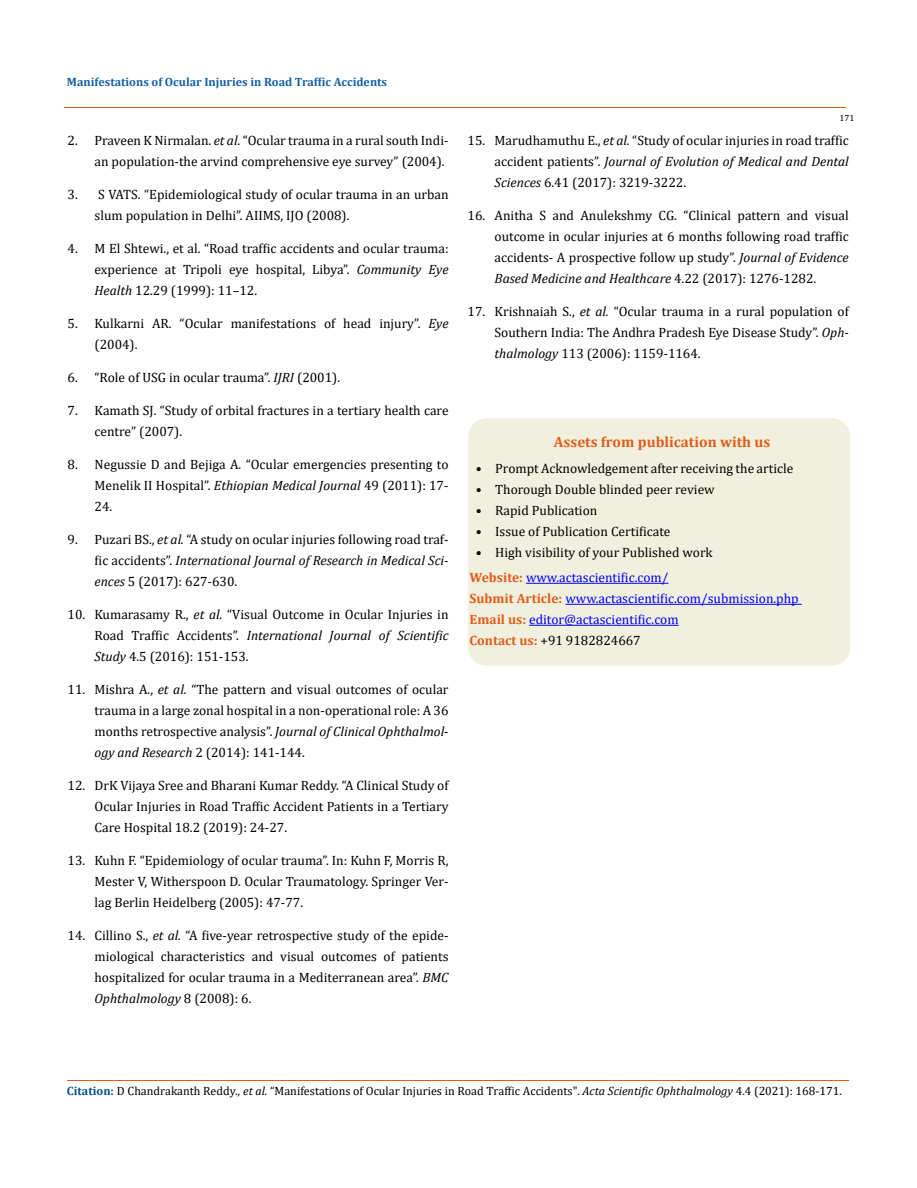
<style>
.page{position:relative;width:917px;height:1188px;background:#fff}
.page>*{position:absolute;margin:0;border:0;box-sizing:border-box;transform-origin:0 0}
.t1{font:700 15px "Cambria";color:#e05d1a}
.t2{font:13.5px/21px "Cambria";color:#000;text-align:justify}
.t3{font:13.5px/21px "Cambria";color:#00f}
.t4{font:12px "Cambria";color:#000}
.t5{font:700 12px "Cambria";color:#1560a6}
.t6{font:9px "Cambria";color:#000}
.s1{font-style:italic}
.s2{font-weight:700;color:#e05d1a}
.s3{color:#000}
.s4{font-weight:700;color:#035089}
</style>
<div class="page">
<hr style="left:64px;top:108px;width:781px;height:1px;background:#e05d1a">
<hr style="left:67px;top:1080px;width:781px;height:1px;background:#e05d1a">
<div style="left:469px;top:419px;width:380px;height:246px;background:#f1f0de;border-radius:18px"></div>
<div style="left:468px;top:418px;width:382px;height:248px;border:2px solid #f1f0de;border-radius:18px"></div>
<hr style="left:526px;top:583px;width:142px;height:1px;background:#00f">
<hr style="left:565px;top:604px;width:236px;height:1px;background:#00f">
<hr style="left:529px;top:625px;width:149px;height:1px;background:#00f">
<p class="t5" style="left:67px;top:73px;width:322px">Manifestations of Ocular Injuries in Road Traffic Accidents</p>
<p class="t2" style="left:68px;top:130px;width:382px;text-align:right">2. Praveen K Nirmalan. <span class="s1">et al</span>. “Ocular trauma in a rural south Indi&shy;an population-the arvind comprehensive eye survey” (2004).</p>
<p class="t2" style="left:94px;top:184px;width:355px;text-indent:-27px">3. S VATS. “Epidemiological study of ocular trauma in an urban slum population in Delhi”. AIIMS, IJO (2008).</p>
<p class="t2" style="left:94px;top:238px;width:355px;text-indent:-27px">4. M El Shtewi., et al. “Road traffic accidents and ocular trauma: experience at Tripoli eye hospital, Libya”. <span class="s1">Community Eye Health</span> 12.29 (1999): 11–12.</p>
<p class="t2" style="left:94px;top:313px;width:355px;text-indent:-27px">5. Kulkarni AR. “Ocular manifestations of head injury”. <span class="s1">Eye </span>(2004).</p>
<p class="t2" style="left:68px;top:367px;width:274px">6. “Role of USG in ocular trauma”. <span class="s1">IJRI</span> (2001).</p>
<p class="t2" style="left:94px;top:400px;width:355px;text-indent:-27px">7. Kamath SJ. “Study of orbital fractures in a tertiary health care centre” (2007).</p>
<p class="t2" style="left:94px;top:454px;width:355px;text-indent:-27px">8. Negussie D and Bejiga A. “Ocular emergencies presenting to Menelik II Hospital”. <span class="s1">Ethiopian Medical Journal</span> 49 (2011): 17- 24.</p>
<p class="t2" style="left:94px;top:529px;width:355px;text-indent:-27px">9. Puzari BS., <span class="s1">et al.</span> “A study on ocular injuries following road traf&shy;fic accidents”. <span class="s1">International Journal of Research in Medical Sci&shy;ences</span> 5 (2017): 627-630.</p>
<p class="t2" style="left:94px;top:604px;width:355px;text-indent:-27px">10. Kumarasamy R., <span class="s1">et al.</span> “Visual Outcome in Ocular Injuries in Road Traffic Accidents”. <span class="s1">International Journal of Scientific Study</span> 4.5 (2016): 151-153.</p>
<p class="t2" style="left:94px;top:679px;width:355px;text-indent:-27px">11. Mishra A., <span class="s1">et al.</span> “The pattern and visual outcomes of ocular trauma in a large zonal hospital in a non-operational role: A 36 months retrospective analysis”. <span class="s1">Journal of Clinical Ophthalmol&shy;ogy and Research</span> 2 (2014): 141-144.</p>
<p class="t2" style="left:94px;top:775px;width:355px;text-indent:-27px">12. DrK Vijaya Sree and Bharani Kumar Reddy. “A Clinical Study of Ocular Injuries in Road Traffic Accident Patients in a Tertiary Care Hospital 18.2 (2019): 24-27.</p>
<p class="t2" style="left:94px;top:850px;width:355px;text-indent:-27px">13. Kuhn F. “Epidemiology of ocular trauma”. In: Kuhn F, Morris R, Mester V, Witherspoon D. Ocular Traumatology. Springer Ver&shy;lag Berlin Heidelberg (2005): 47-77.</p>
<p class="t2" style="left:94px;top:925px;width:355px;text-indent:-27px">14. Cillino S., <span class="s1">et al.</span> “A five-year retrospective study of the epide&shy;miological characteristics and visual outcomes of patients hospitalized for ocular trauma in a Mediterranean area”. <span class="s1">BMC Ophthalmology</span> 8 (2008): 6.</p>
<p class="t6" style="left:839px;top:113px;width:16px">171</p>
<p class="t2" style="left:494px;top:130px;width:356px;text-indent:-27px">15. Marudhamuthu E., <span class="s1">et al.</span> “Study of ocular injuries in road traffic accident patients”. <span class="s1">Journal of Evolution of Medical and Dental Sciences</span> 6.41 (2017): 3219-3222.</p>
<p class="t2" style="left:494px;top:205px;width:356px;text-indent:-27px">16. Anitha S and Anulekshmy CG. “Clinical pattern and visual outcome in ocular injuries at 6 months following road traffic accidents- A prospective follow up study”. <span class="s1">Journal of Evidence Based Medicine and Healthcare</span> 4.22 (2017): 1276-1282.</p>
<p class="t2" style="left:494px;top:301px;width:356px;text-indent:-27px">17. Krishnaiah S., <span class="s1">et al.</span> “Ocular trauma in a rural population of Southern India: The Andhra Pradesh Eye Disease Study”. <span class="s1">Oph&shy;thalmology</span> 113 (2006): 1159-1164.</p>
<p class="t1" style="left:553px;top:431px;width:218px">Assets from publication with us</p>
<p class="t2" style="left:476px;top:458px;width:319px">• Prompt Acknowledgement after receiving the article</p>
<p class="t2" style="left:476px;top:479px;width:240px">• Thorough Double blinded peer review</p>
<p class="t2" style="left:476px;top:500px;width:123px">• Rapid Publication</p>
<p class="t2" style="left:476px;top:521px;width:196px">• Issue of Publication Certificate</p>
<p class="t2" style="left:476px;top:542px;width:238px">• High visibility of your Published work</p>
<p class="t3" style="left:469px;top:567px;width:330px"><span class="s2">Website:</span> www.actascientific.com/<br><span class="s2">Submit Article:</span> www.actascientific.com/submission.php <span class="s2">Email us:</span> editor@actascientific.com<br><span class="s2">Contact us:</span> <span class="s3">+91 9182824667</span></p>
<p class="t4" style="left:67px;top:1084px;width:776px"><span class="s4">Citation:</span> D Chandrakanth Reddy<span class="s1">., et al.</span> “Manifestations of Ocular Injuries in Road Traffic Accidents". <span class="s1">Acta Scientific Ophthalmology</span> 4.4 (2021): 168-171.</p>
</div>
